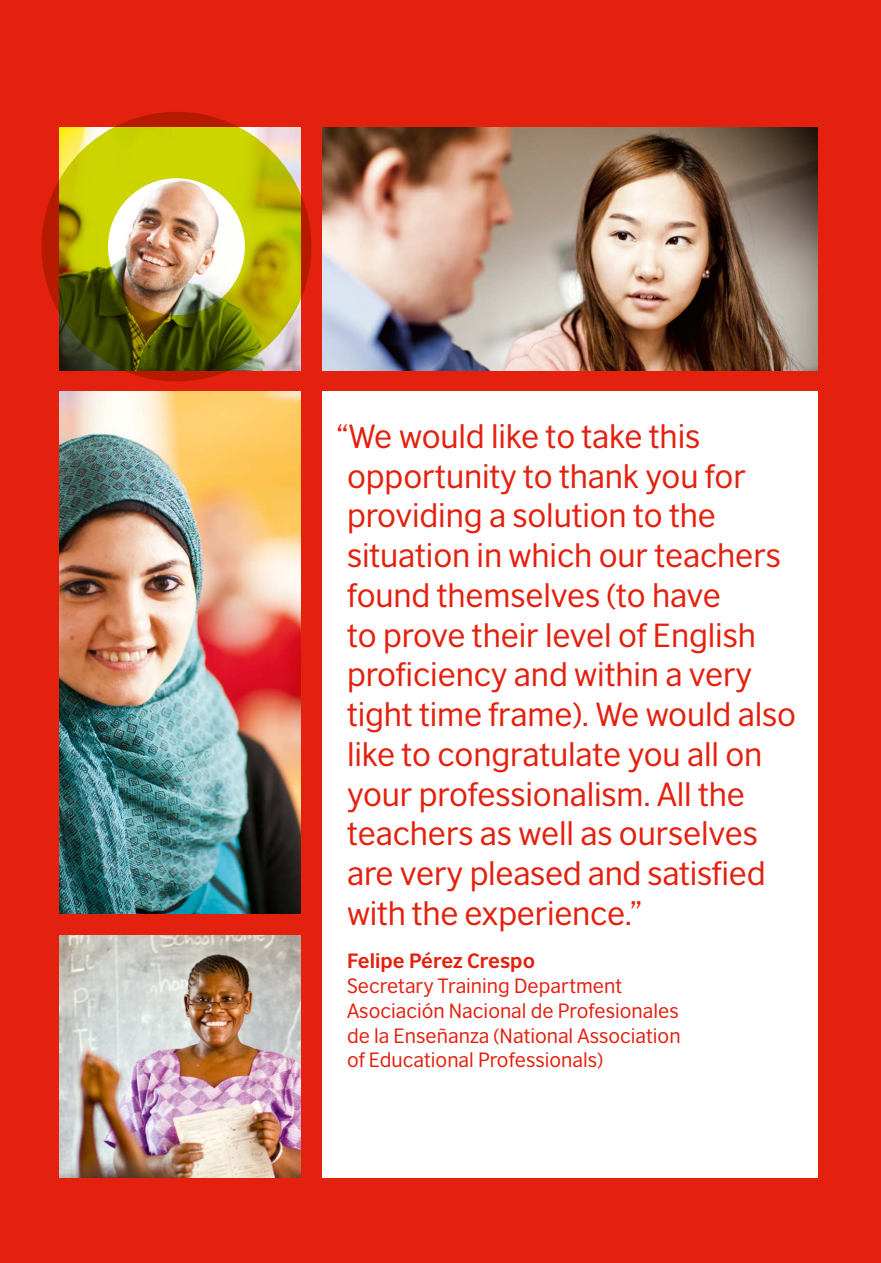
<style>
.page{position:relative;width:881px;height:1263px;background:#fff}
.page>*{position:absolute;margin:0;border:0;box-sizing:border-box;transform-origin:0 0}
.t1{font:31.5px/39.8px "British Council Sans";letter-spacing:-.005em;color:#e4200e}
.t2{font:19.5px/24.8px "British Council Sans";color:#e4200e}
.t3{font:700 19.5px "British Council Sans";color:#e4200e}
</style>
<div class="page">
<div style="left:0;top:0;width:880px;height:1263px;background:#e4200e"></div>
<div style="left:322px;top:392px;width:494px;height:786px;background:#fff"></div>
<img style="left:322px;top:128px;width:494px;height:242px">
<img style="left:60px;top:935px;width:240px;height:243px">
<img style="left:60px;top:128px;width:240px;height:242px">
<img style="left:60px;top:392px;width:240px;height:522px">
<div style="left:41px;top:112px;width:270px;height:269px;border:66px solid #ccd500;border-radius:50%"></div>
<p class="t1" style="left:347px;top:416px;width:450px;text-indent:-11px">“We would like to take this opportunity to thank you for providing a solution to the situation in which our teachers found themselves (to have<br>to prove their level of English proficiency and within a very tight time frame). We would also like to congratulate you all on your professionalism. All the teachers as well as ourselves are very pleased and satisfied with the experience.”</p>
<p class="t3" style="left:347px;top:949px;width:189px">Felipe Pérez Crespo</p>
<p class="t2" style="left:347px;top:973px;width:335px">Secretary Training Department Asociación Nacional de Profesionales de la Enseñanza (National Association of Educational Professionals)</p>
</div>
